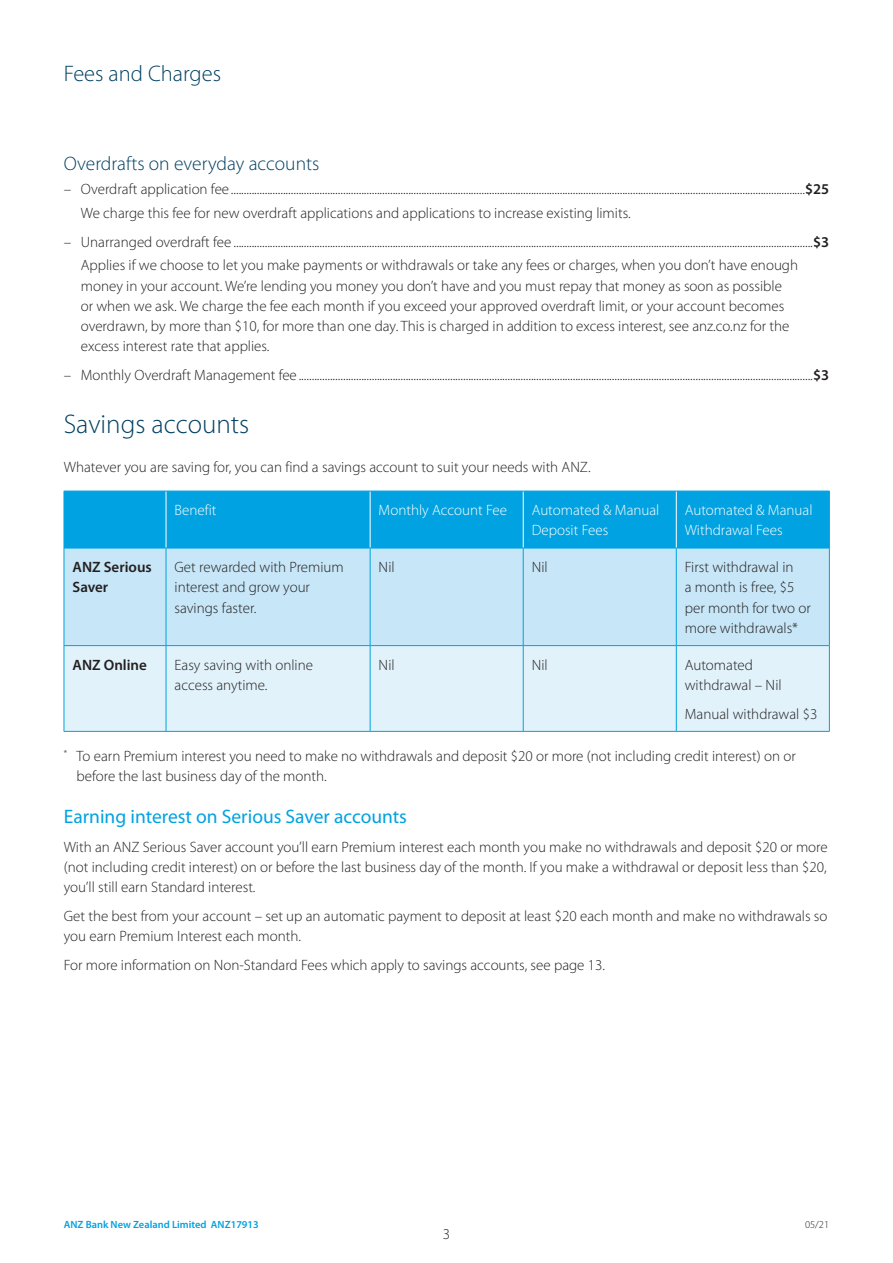
<style>
.page{position:relative;width:893px;height:1263px;background:#fff}
.page>*{position:absolute;margin:0;border:0;box-sizing:border-box;transform-origin:0 0}
.Heading_1{font:300 27px "Myriad Pro";color:#003f61}
.t1{font:300 22.5px "Myriad Pro";color:#003f61}
.Heading_2{font:19.5px "Myriad Pro";color:#00a2e1}
.Heading_3{font:300 19.5px "Myriad Pro";color:#003f61}
.Body_Copy{font:300 15px/20.2px "Myriad Pro";color:#231f20}
.Body_Copy-2{font:300 15px/20.2px "Myriad Pro";color:#fff}
.Body_Copy-3{font:600 15px/20.2px "Myriad Pro";color:#231f20}
.t2{font:600 10.5px "Myriad Pro";color:#00a2e1}
.t3{font:300 10.5px "Myriad Pro";color:#231f20}
.s1{font-weight:600}
</style>
<div class="page">
<div style="left:65px;top:492px;width:764px;height:56px;background:#00a2e1"></div>
<div style="left:65px;top:549px;width:764px;height:96px;background:#c7e6f7"></div>
<div style="left:65px;top:646px;width:764px;height:85px;background:#e1f2fa"></div>
<hr style="left:166px;top:491px;width:1px;height:57px;background:#fff">
<hr style="left:370px;top:491px;width:1px;height:57px;background:#fff">
<hr style="left:523px;top:491px;width:1px;height:57px;background:#fff">
<hr style="left:676px;top:491px;width:1px;height:57px;background:#fff">
<hr style="left:64px;top:491px;width:1px;height:57px;background:#00a2e1">
<hr style="left:64px;top:491px;width:102px;height:1px;background:#00a2e1">
<hr style="left:166px;top:491px;width:204px;height:1px;background:#00a2e1">
<hr style="left:370px;top:491px;width:153px;height:1px;background:#00a2e1">
<hr style="left:523px;top:491px;width:153px;height:1px;background:#00a2e1">
<hr style="left:676px;top:491px;width:154px;height:1px;background:#00a2e1">
<hr style="left:829px;top:491px;width:1px;height:57px;background:#00a2e1">
<hr style="left:64px;top:548px;width:1px;height:97px;background:#00a2e1">
<hr style="left:64px;top:548px;width:102px;height:1px;background:#00a2e1">
<hr style="left:166px;top:548px;width:1px;height:97px;background:#00a2e1">
<hr style="left:166px;top:548px;width:204px;height:1px;background:#00a2e1">
<hr style="left:370px;top:548px;width:153px;height:1px;background:#00a2e1">
<hr style="left:523px;top:548px;width:153px;height:1px;background:#00a2e1">
<hr style="left:370px;top:548px;width:1px;height:97px;background:#00a2e1">
<hr style="left:523px;top:548px;width:1px;height:97px;background:#00a2e1">
<hr style="left:676px;top:548px;width:1px;height:97px;background:#00a2e1">
<hr style="left:676px;top:548px;width:154px;height:1px;background:#00a2e1">
<hr style="left:829px;top:548px;width:1px;height:97px;background:#00a2e1">
<hr style="left:64px;top:646px;width:1px;height:85px;background:#00a2e1">
<hr style="left:64px;top:645px;width:102px;height:1px;background:#00a2e1">
<hr style="left:64px;top:731px;width:102px;height:1px;background:#00a2e1">
<hr style="left:166px;top:646px;width:1px;height:85px;background:#00a2e1">
<hr style="left:166px;top:645px;width:204px;height:1px;background:#00a2e1">
<hr style="left:370px;top:645px;width:153px;height:1px;background:#00a2e1">
<hr style="left:523px;top:645px;width:153px;height:1px;background:#00a2e1">
<hr style="left:370px;top:646px;width:1px;height:85px;background:#00a2e1">
<hr style="left:523px;top:646px;width:1px;height:85px;background:#00a2e1">
<hr style="left:166px;top:731px;width:204px;height:1px;background:#00a2e1">
<hr style="left:370px;top:731px;width:153px;height:1px;background:#00a2e1">
<hr style="left:523px;top:731px;width:153px;height:1px;background:#00a2e1">
<hr style="left:676px;top:646px;width:1px;height:85px;background:#00a2e1">
<hr style="left:676px;top:645px;width:154px;height:1px;background:#00a2e1">
<hr style="left:829px;top:646px;width:1px;height:85px;background:#00a2e1">
<hr style="left:676px;top:731px;width:154px;height:1px;background:#00a2e1">
<h2 class="t1" style="left:64px;top:60px;width:159px">Fees and Charges</h2>
<p class="Heading_3" style="left:64px;top:152px;width:257px">Overdrafts on everyday accounts</p>
<p class="Body_Copy" style="left:64px;top:179px;width:767px">– Overdraft application fee............................................................................................................................................................................................................................<span class="s1">$25</span></p>
<p class="Body_Copy" style="left:81px;top:203px;width:551px">We charge this fee for new overdraft applications and applications to increase existing limits.</p>
<p class="Body_Copy" style="left:64px;top:231px;width:767px">– Unarranged overdraft fee ..............................................................................................................................................................................................................................<span class="s1">$3</span></p>
<p class="Body_Copy" style="left:81px;top:255px;width:719px">Applies if we choose to let you make payments or withdrawals or take any fees or charges, when you don’t have enough money in your account. We’re lending you money you don’t have and you must repay that money as soon as possible<br>or when we ask. We charge the fee each month if you exceed your approved overdraft limit, or your account becomes overdrawn, by more than $10, for more than one day. This is charged in addition to excess interest, see anz.co.nz for the excess interest rate that applies.</p>
<p class="Body_Copy" style="left:64px;top:365px;width:767px">– Monthly Overdraft Management fee.....................................................................................................................................................................................................<span class="s1">$3</span></p>
<p class="Heading_1" style="left:64px;top:407px;width:187px">Savings accounts</p>
<p class="Body_Copy" style="left:64px;top:457px;width:528px">Whatever you are saving for, you can find a savings account to suit your needs with ANZ.</p>
<p class="Body_Copy-2" style="left:175px;top:500px;width:43px">Benefit</p>
<p class="Body_Copy-2" style="left:379px;top:500px;width:130px">Monthly Account Fee</p>
<p class="Body_Copy-2" style="left:532px;top:500px;width:129px">Automated &amp; Manual<br>Deposit Fees</p>
<p class="Body_Copy-2" style="left:685px;top:500px;width:129px">Automated &amp; Manual<br>Withdrawal Fees</p>
<p class="Body_Copy-3" style="left:72px;top:556px;width:81px">ANZ Serious<br>Saver</p>
<p class="Body_Copy" style="left:175px;top:557px;width:171px">Get rewarded with Premium interest and grow your savings faster.</p>
<p class="Body_Copy" style="left:379px;top:557px;width:18px">Nil</p>
<p class="Body_Copy" style="left:532px;top:557px;width:18px">Nil</p>
<p class="Body_Copy" style="left:685px;top:557px;width:128px">First withdrawal in<br>a month is free, $5 per month for two or more withdrawals*</p>
<p class="Body_Copy-3" style="left:72px;top:654px;width:76px">ANZ Online</p>
<p class="Body_Copy" style="left:175px;top:654px;width:140px">Easy saving with online access anytime.</p>
<p class="Body_Copy" style="left:379px;top:654px;width:18px">Nil</p>
<p class="Body_Copy" style="left:532px;top:654px;width:18px">Nil</p>
<p class="Body_Copy" style="left:685px;top:654px;width:98px">Automated withdrawal – Nil</p>
<p class="Body_Copy" style="left:685px;top:703px;width:134px">Manual withdrawal $3</p>
<p class="Body_Copy" style="left:77px;top:745px;width:721px;text-indent:-13px"><sup>*</sup> To earn Premium interest you need to make no withdrawals and deposit $20 or more (not including credit interest) on or before the last business day of the month.</p>
<p class="Heading_2" style="left:64px;top:805px;width:345px">Earning interest on Serious Saver accounts</p>
<p class="Body_Copy" style="left:64px;top:837px;width:765px;text-align:justify">With an ANZ Serious Saver account you’ll earn Premium interest each month you make no withdrawals and deposit $20 or more (not including credit interest) on or before the last business day of the month. If you make a withdrawal or deposit less than $20, you’ll still earn Standard interest.</p>
<p class="Body_Copy" style="left:64px;top:906px;width:765px">Get the best from your account – set up an automatic payment to deposit at least $20 each month and make no withdrawals so you earn Premium Interest each month.</p>
<p class="Body_Copy" style="left:64px;top:955px;width:543px">For more information on Non-Standard Fees which apply to savings accounts, see page 13.</p>
<p class="t2" style="left:64px;top:1218px;width:197px">ANZ Bank New Zealand Limited ANZ17913</p>
<p class="t3" style="left:805px;top:1218px;width:26px">05/21</p>
<p class="Body_Copy" style="left:443px;top:1223px;width:9px">3</p>
</div>
